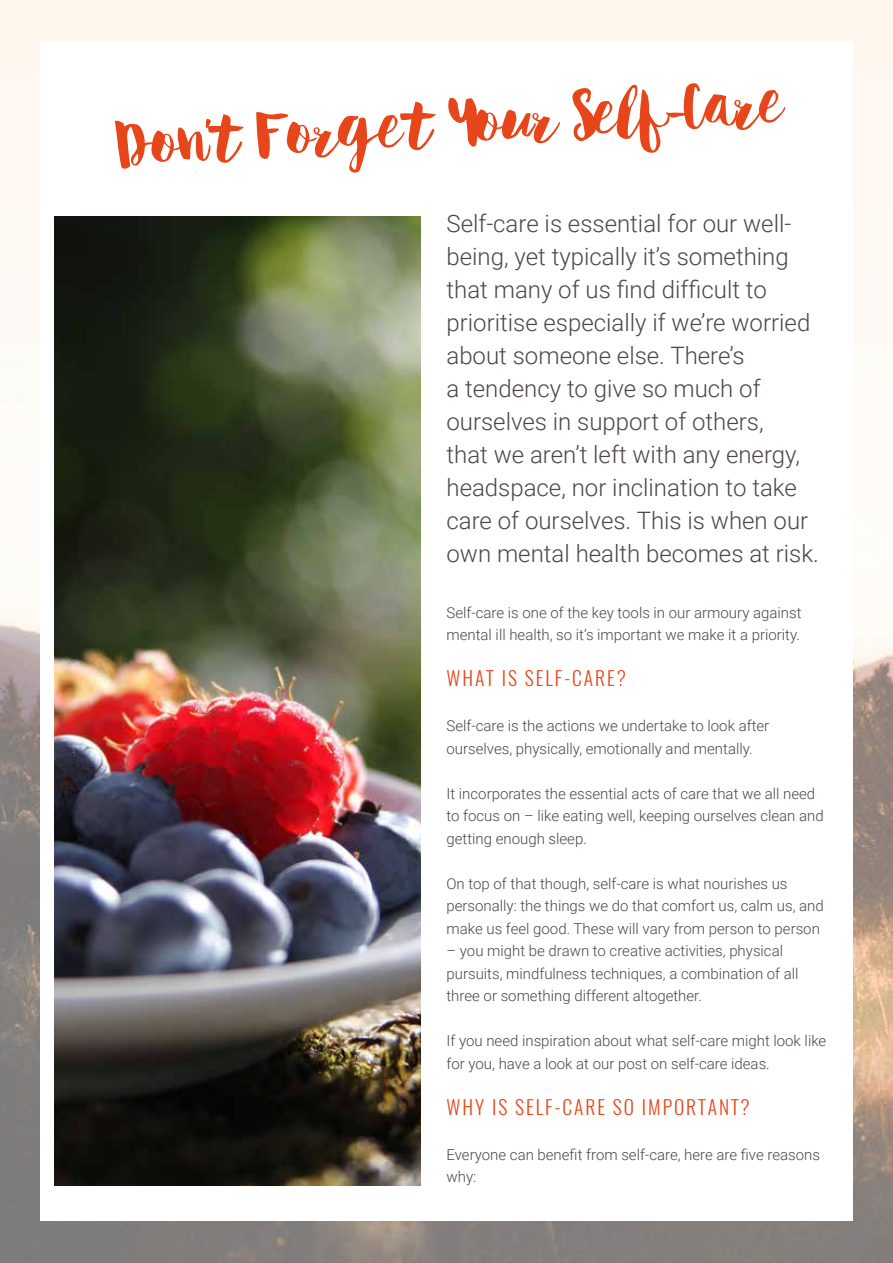
<style>
.page{position:relative;width:893px;height:1263px;background:#fff}
.page>*{position:absolute;margin:0;border:0;box-sizing:border-box;transform-origin:0 0}
.t1{font:64.5px "Helena";color:#e6461a}
.t2{font:300 24px/33px "Roboto";color:#4d4645}
.t3{font:300 19.5px "Oswald";letter-spacing:.1em;color:#e6461a}
.t4{font:300 15px/22.5px "Roboto";color:#4d4645}
</style>
<div class="page">
<img style="left:0;top:0;width:893px;height:1263px">
<div style="left:40px;top:42px;width:812px;height:1179px;background:#fff"></div>
<img style="left:54px;top:217px;width:366px;height:968px">
<h1 class="t1" style="left:114px;top:108px;width:671px;rotate:-4deg">Don’t Forget Your Self-Care</h1>
<p class="t2" style="left:446px;top:206px;width:374px">Self-care is essential for our well&shy;being, yet typically it’s something that many of us find difficult to prioritise especially if we’re worried about someone else. There’s<br>a tendency to give so much of ourselves in support of others,<br>that we aren’t left with any energy, headspace, nor inclination to take care of ourselves. This is when our own mental health becomes at risk.</p>
<p class="t4" style="left:446px;top:601px;width:357px">Self-care is one of the key tools in our armoury against mental ill health, so it’s important we make it a priority.</p>
<h3 class="t3" style="left:446px;top:665px;width:181px">WHAT IS SELF-CARE?</h3>
<p class="t4" style="left:446px;top:714px;width:324px">Self-care is the actions we undertake to look after ourselves, physically, emotionally and mentally.</p>
<p class="t4" style="left:446px;top:782px;width:379px">It incorporates the essential acts of care that we all need to focus on – like eating well, keeping ourselves clean and getting enough sleep.</p>
<p class="t4" style="left:446px;top:872px;width:379px">On top of that though, self-care is what nourishes us personally: the things we do that comfort us, calm us, and make us feel good. These will vary from person to person</p>
<p class="t4" style="left:446px;top:939px;width:354px">– you might be drawn to creative activities, physical pursuits, mindfulness techniques, a combination of all three or something different altogether.</p>
<p class="t4" style="left:446px;top:1029px;width:381px">If you need inspiration about what self-care might look like for you, have a look at our post on self-care ideas.</p>
<h3 class="t3" style="left:446px;top:1094px;width:305px">WHY IS SELF-CARE SO IMPORTANT?</h3>
<p class="t4" style="left:446px;top:1143px;width:375px">Everyone can benefit from self-care, here are five reasons why:</p>
</div>
